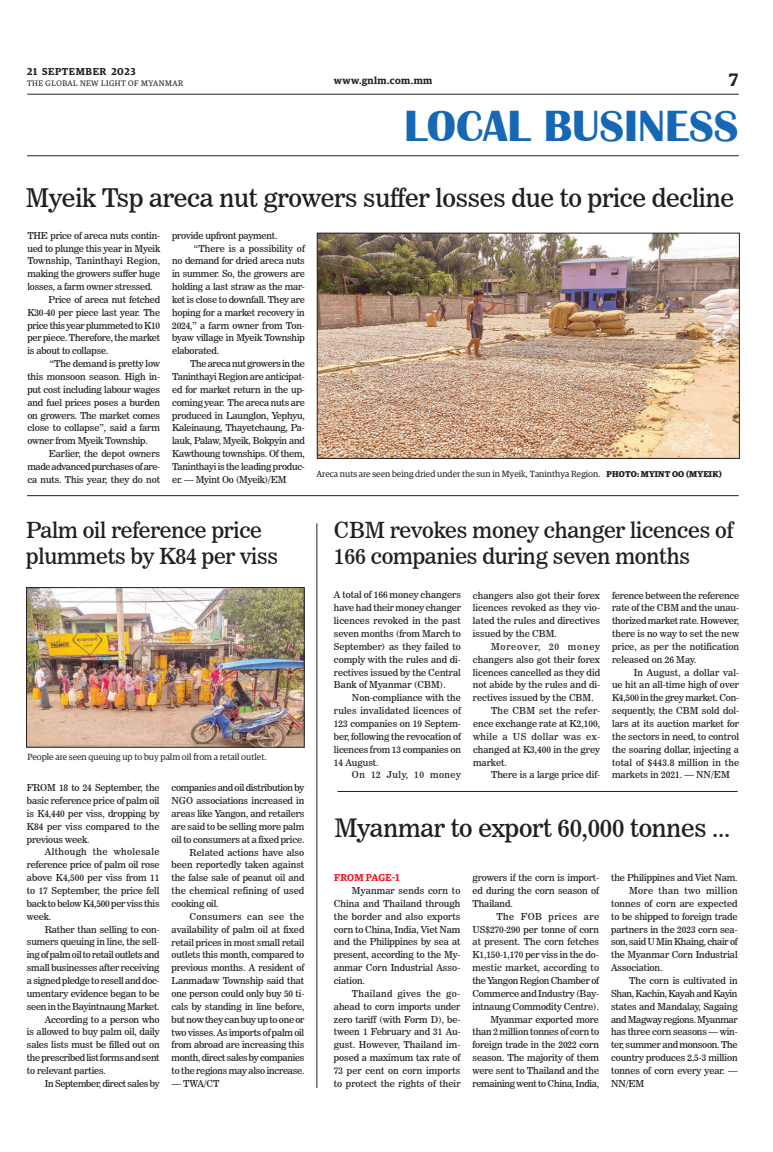
<style>
.page{position:relative;width:773px;height:1152px;background:#fff}
.page>*{position:absolute;margin:0;border:0;box-sizing:border-box;transform-origin:0 0}
.t1{font:700 45px "Britannic";color:#1768b4}
._2_Clm_Head{font:25.5px "News 706 BT Roman C";letter-spacing:-.01em;color:#231f20}
._2_Clm_Head-2{font:25.2px "News 706 BT Roman C";letter-spacing:-.01em;color:#231f20}
._2_Clm_Head-3{font:22px/26.4px "News 706 BT Roman C";letter-spacing:-.01em;color:#231f20}
.t2{font:600 18px "Guardian Egyp";color:#231f20}
.t3{font:600 10px "Guardian Egyp";letter-spacing:.04em;color:#231f20}
.t4{font:600 10px "Guardian Egyp";letter-spacing:.06em;color:#231f20}
.Spill_Style{font:600 10px "Guardian Egyp";letter-spacing:.01em;color:#ee1d23}
._2nd_Body{font:9.5px/12.9px "News 706 BT Roman C";letter-spacing:-.01em;color:#231f20;text-align:justify}
.Normal_Para{font:9.5px/12.9px "News 706 BT Roman C";letter-spacing:-.01em;color:#231f20;text-align:justify}
._2nd_Body-2{font:9.5px "News 706 BT Roman C";letter-spacing:-.035em;color:#231f20}
._2nd_Body-3{font:9.5px "News 706 BT Roman C";letter-spacing:.045em;color:#231f20}
.t5{font:9px "Guardian Egyp";color:#231f20}
.t6{font:8px "Guardian Egyp";letter-spacing:.06em;color:#231f20}
.s1{font-weight:700;font-size:8.5px}
</style>
<div class="page">
<hr style="left:27px;top:94px;width:711px;height:1px;background:#231f20">
<hr style="left:27px;top:156px;width:711px;height:1px;background:#231f20">
<img style="left:319px;top:235px;width:418px;height:222px">
<div style="left:317px;top:233px;width:422px;height:226px;border:1px solid #231f20"></div>
<hr style="left:27px;top:495px;width:711px;height:1px;background:#231f20">
<hr style="left:337px;top:791px;width:400px;height:1px;background:#231f20">
<hr style="left:316px;top:523px;width:1px;height:565px;background:#231f20">
<img style="left:28px;top:589px;width:274px;height:156px">
<div style="left:26px;top:587px;width:278px;height:160px;border:1px solid #231f20"></div>
<p class="t4" style="left:27px;top:64px;width:110px">21 SEPTEMBER 2023</p>
<p class="t6" style="left:27px;top:78px;width:158px">THE GLOBAL NEW LIGHT OF MYANMAR</p>
<p class="t3" style="left:334px;top:73px;width:100px">www.gnlm.com.mm</p>
<h3 class="t2" style="left:729px;top:67px;width:11px">7</h3>
<h1 class="t1" style="left:404px;top:100px;width:336px">LOCAL BUSINESS</h1>
<p class="_2_Clm_Head" style="left:26px;top:182px;width:709px">Myeik Tsp areca nut growers suffer losses due to price decline</p>
<p class="Normal_Para" style="left:27px;top:229px;width:134px">THE price of areca nuts contin&shy;ued to plunge this year in Myeik Township, Taninthayi Region, making the growers suffer huge losses, a farm owner stressed.</p>
<p class="_2nd_Body" style="left:27px;top:293px;width:134px;text-indent:21px">Price of areca nut fetched K30-40 per piece last year. The price this year plummeted to K10 per piece. Therefore, the market is about to collapse.</p>
<p class="_2nd_Body" style="left:27px;top:357px;width:134px;text-indent:23px">“The demand is pretty low this monsoon season. High in&shy;put cost including labour wages and fuel prices poses a burden on growers. The market comes close to collapse”, said a farm owner from Myeik Township.</p>
<p class="_2nd_Body" style="left:27px;top:447px;width:134px;text-indent:21px">Earlier, the depot owners made advanced purchases of are&shy;ca nuts. This year, they do not</p>
<p class="_2nd_Body" style="left:172px;top:229px;width:107px">provide upfront payment.</p>
<p class="_2nd_Body" style="left:172px;top:242px;width:134px;text-indent:22px">“There is a possibility of no demand for dried areca nuts in summer. So, the growers are holding a last straw as the mar&shy;ket is close to downfall. They are hoping for a market recovery in 2024,” a farm owner from Ton&shy;byaw village in Myeik Township elaborated.</p>
<p class="_2nd_Body" style="left:172px;top:357px;width:134px;text-indent:18px">The areca nut growers in the Taninthayi Region are anticipat&shy;ed for market return in the up&shy;coming year. The areca nuts are produced in Launglon, Yephyu, Kaleinaung, Thayetchaung, Pa&shy;lauk, Palaw, Myeik, Bokpyin and Kawthoung townships. Of them, Taninthayi is the leading produc&shy;er. — Myint Oo (Myeik)/EM</p>
<p class="t5" style="left:316px;top:468px;width:407px">Areca nuts are seen being dried under the sun in Myeik, Taninthya Region. <span class="s1">PHOTO: MYINT OO (MYEIK)</span></p>
<p class="_2_Clm_Head-3" style="left:26px;top:517px;width:254px">Palm oil reference price plummets by K84 per viss</p>
<p class="t5" style="left:27px;top:751px;width:240px">People are seen queuing up to buy palm oil from a retail outlet.</p>
<p class="Normal_Para" style="left:27px;top:781px;width:134px">FROM 18 to 24 September, the basic reference price of palm oil is K4,440 per viss, dropping by K84 per viss compared to the previous week.</p>
<p class="_2nd_Body" style="left:27px;top:846px;width:134px;text-indent:18px">Although the wholesale reference price of palm oil rose above K4,500 per viss from 11 to 17 September, the price fell back to below K4,500 per viss this week.</p>
<p class="_2nd_Body" style="left:27px;top:923px;width:134px;text-indent:18px">Rather than selling to con&shy;sumers queuing in line, the sell&shy;ing of palm oil to retail outlets and small businesses after receiving a signed pledge to resell and doc&shy;umentary evidence began to be seen in the Bayintnaung Market.</p>
<p class="_2nd_Body" style="left:27px;top:1013px;width:134px;text-indent:18px">According to a person who is allowed to buy palm oil, daily sales lists must be filled out on the prescribed list forms and sent to relevant parties.</p>
<p class="_2nd_Body-2" style="left:45px;top:1078px;width:116px">In September, direct sales by</p>
<p class="_2nd_Body" style="left:172px;top:781px;width:134px">companies and oil distribution by NGO associations increased in areas like Yangon, and retailers are said to be selling more palm oil to consumers at a fixed price.</p>
<p class="_2nd_Body" style="left:172px;top:846px;width:134px;text-indent:18px">Related actions have also been reportedly taken against the false sale of peanut oil and the chemical refining of used cooking oil.</p>
<p class="_2nd_Body" style="left:172px;top:910px;width:134px;text-indent:18px">Consumers can see the availability of palm oil at fixed retail prices in most small retail outlets this month, compared to previous months. A resident of Lanmadaw Township said that one person could only buy 50 ti&shy;cals by standing in line before, but now they can buy up to one or two visses. As imports of palm oil from abroad are increasing this month, direct sales by companies to the regions may also increase.</p>
<p class="_2nd_Body" style="left:172px;top:1077px;width:49px">— TWA/CT</p>
<p class="_2_Clm_Head-3" style="left:334px;top:517px;width:401px">CBM revokes money changer licences of<br>166 companies during seven months</p>
<p class="Normal_Para" style="left:334px;top:589px;width:129px">A total of 166 money changers have had their money changer licences revoked in the past seven months (from March to September) as they failed to comply with the rules and di&shy;rectives issued by the Central Bank of Myanmar (CBM).</p>
<p class="_2nd_Body" style="left:334px;top:691px;width:129px;text-indent:18px">Non-compliance with the rules invalidated licences of 123 companies on 19 Septem&shy;ber, following the revocation of licences from 13 companies on 14 August.</p>
<p class="_2nd_Body-3" style="left:352px;top:769px;width:111px">On 12 July, 10 money</p>
<p class="_2nd_Body" style="left:473px;top:589px;width:129px">changers also got their forex licences revoked as they vio&shy;lated the rules and directives issued by the CBM.</p>
<p class="_2nd_Body" style="left:473px;top:640px;width:129px;text-indent:18px">Moreover, 20 money changers also got their forex licences cancelled as they did not abide by the rules and di&shy;rectives issued by the CBM.</p>
<p class="_2nd_Body" style="left:473px;top:704px;width:128px;text-indent:18px">The CBM set the refer&shy;ence exchange rate at K2,100, while a US dollar was ex&shy;changed at K3,400 in the grey market.</p>
<p class="_2nd_Body" style="left:491px;top:769px;width:111px">There is a large price dif-</p>
<p class="_2nd_Body" style="left:612px;top:589px;width:129px">ference between the reference rate of the CBM and the unau&shy;thorized market rate. However, there is no way to set the new price, as per the notification released on 26 May.</p>
<p class="_2nd_Body" style="left:612px;top:666px;width:129px;text-indent:22px">In August, a dollar val&shy;ue hit an all-time high of over K4,500 in the grey market. Con&shy;sequently, the CBM sold dol&shy;lars at its auction market for the sectors in need, to control the soaring dollar, injecting a total of $443.8 million in the markets in 2021. — NN/EM</p>
<p class="_2_Clm_Head-2" style="left:334px;top:813px;width:397px">Myanmar to export 60,000 tonnes ...</p>
<p class="Spill_Style" style="left:334px;top:870px;width:67px">FROM PAGE-1</p>
<p class="_2nd_Body" style="left:334px;top:884px;width:128px;text-indent:18px">Myanmar sends corn to China and Thailand through the border and also exports corn to China, India, Viet Nam and the Philippines by sea at present, according to the My&shy;anmar Corn Industrial Asso&shy;ciation.</p>
<p class="_2nd_Body" style="left:334px;top:987px;width:128px;text-indent:18px">Thailand gives the go&shy;ahead to corn imports under zero tariff (with Form D), be&shy;tween 1 February and 31 Au&shy;gust. However, Thailand im&shy;posed a maximum tax rate of 73 per cent on corn imports to protect the rights of their</p>
<p class="_2nd_Body" style="left:472px;top:871px;width:128px">growers if the corn is import&shy;ed during the corn season of Thailand.</p>
<p class="_2nd_Body" style="left:472px;top:910px;width:128px;text-indent:24px">The FOB prices are US$270-290 per tonne of corn at present. The corn fetches K1,150-1,170 per viss in the do&shy;mestic market, according to the Yangon Region Chamber of Commerce and Industry (Bay&shy;intnaung Commodity Centre).</p>
<p class="_2nd_Body" style="left:472px;top:1013px;width:128px;text-indent:18px">Myanmar exported more than 2 million tonnes of corn to foreign trade in the 2022 corn season. The majority of them were sent to Thailand and the remaining went to China, India,</p>
<p class="_2nd_Body" style="left:611px;top:871px;width:128px">the Philippines and Viet Nam.</p>
<p class="_2nd_Body" style="left:611px;top:884px;width:128px;text-indent:18px">More than two million tonnes of corn are expected to be shipped to foreign trade partners in the 2023 corn sea&shy;son, said U Min Khaing, chair of the Myanmar Corn Industrial Association.</p>
<p class="_2nd_Body" style="left:611px;top:974px;width:128px;text-indent:18px">The corn is cultivated in Shan, Kachin, Kayah and Kayin states and Mandalay, Sagaing and Magway regions. Myanmar has three corn seasons — win&shy;ter, summer and monsoon. The country produces 2.5-3 million tonnes of corn every year. — NN/EM</p>
</div>
